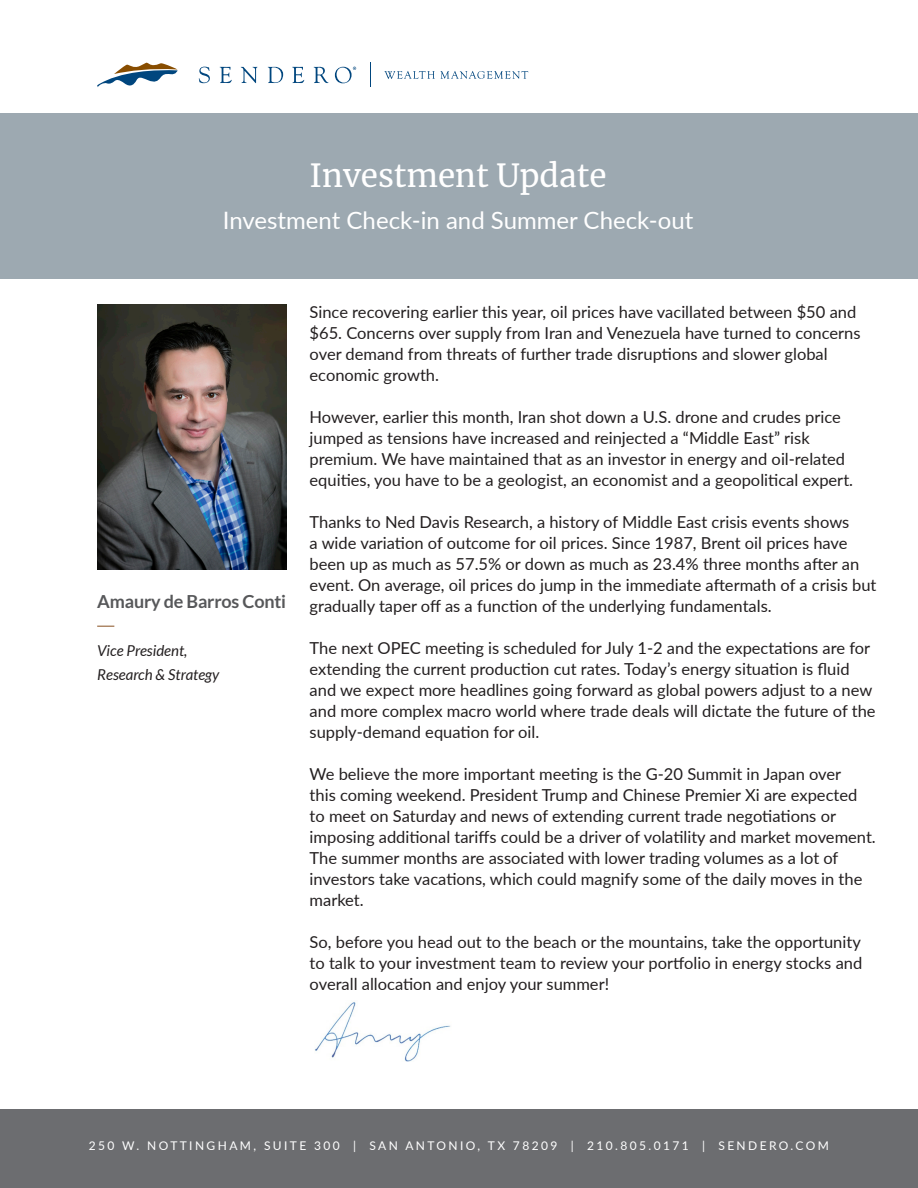
<style>
.page{position:relative;width:918px;height:1188px;background:#fff}
.page>*{position:absolute;margin:0;border:0;box-sizing:border-box;transform-origin:0 0}
.t1{font:31.5px "Merriweather";color:#fff}
.t2{font:24px "Lato";color:#fff}
.t3{font:700 18px "Lato";letter-spacing:-.01em;color:#57585a}
.t4{font:16.5px/21px "Lato";color:#231f20}
.t5{font:italic 15px "Lato";color:#231f20}
.t6{font:12px "Lato";letter-spacing:.2em;color:#fff}
</style>
<div class="page">
<div style="left:0;top:1109px;width:918px;height:79px;background:#6c6d70"></div>
<img style="left:315px;top:1002px;width:136px;height:59px">
<img style="left:97px;top:304px;width:189px;height:265px">
<svg style="left:97px;top:626px;width:17px;height:1px"></svg>
<div style="left:0;top:114px;width:918px;height:165px;background:#9da9b1"></div>
<svg style="left:97px;top:63px;width:81px;height:24px"></svg>
<svg style="left:199px;top:67px;width:11px;height:16px"></svg>
<svg style="left:220px;top:67px;width:12px;height:16px"></svg>
<svg style="left:241px;top:67px;width:16px;height:16px"></svg>
<svg style="left:268px;top:67px;width:15px;height:16px"></svg>
<svg style="left:292px;top:67px;width:12px;height:16px"></svg>
<svg style="left:314px;top:66px;width:15px;height:17px"></svg>
<svg style="left:335px;top:67px;width:21px;height:16px"></svg>
<svg style="left:384px;top:71px;width:144px;height:8px"></svg>
<p class="t1" style="left:309px;top:154px;width:299px">Investment Update</p>
<p class="t2" style="left:223px;top:203px;width:472px">Investment Check-in and Summer Check-out</p>
<p class="t3" style="left:97px;top:591px;width:190px">Amaury de Barros Conti</p>
<p class="t5" style="left:97px;top:642px;width:92px">Vice President,</p>
<p class="t5" style="left:97px;top:666px;width:124px">Research &amp; Strategy</p>
<p class="t4" style="left:310px;top:301px;width:552px">Since recovering earlier this year, oil prices have vacillated between $50 and $65. Concerns over supply from Iran and Venezuela have turned to concerns over demand from threats of further trade disruptions and slower global economic growth.</p>
<p class="t4" style="left:310px;top:406px;width:545px">However, earlier this month, Iran shot down a U.S. drone and crudes price jumped as tensions have increased and reinjected a “Middle East” risk premium. We have maintained that as an investor in energy and oil-related equities, you have to be a geologist, an economist and a geopolitical expert.</p>
<p class="t4" style="left:310px;top:511px;width:568px">Thanks to Ned Davis Research, a history of Middle East crisis events shows<br>a wide variation of outcome for oil prices. Since 1987, Brent oil prices have been up as much as 57.5% or down as much as 23.4% three months after an event. On average, oil prices do jump in the immediate aftermath of a crisis but gradually taper off as a function of the underlying fundamentals.</p>
<p class="t4" style="left:310px;top:637px;width:568px">The next OPEC meeting is scheduled for July 1-2 and the expectations are for extending the current production cut rates. Today’s energy situation is fluid and we expect more headlines going forward as global powers adjust to a new and more complex macro world where trade deals will dictate the future of the supply-demand equation for oil.</p>
<p class="t4" style="left:310px;top:763px;width:568px">We believe the more important meeting is the G-20 Summit in Japan over<br>this coming weekend. President Trump and Chinese Premier Xi are expected to meet on Saturday and news of extending current trade negotiations or imposing additional tariffs could be a driver of volatility and market movement.<br>The summer months are associated with lower trading volumes as a lot of investors take vacations, which could magnify some of the daily moves in the market.</p>
<p class="t4" style="left:310px;top:931px;width:554px;text-align:justify">So, before you head out to the beach or the mountains, take the opportunity to talk to your investment team to review your portfolio in energy stocks and overall allocation and enjoy your summer!</p>
<p class="t6" style="left:89px;top:1137px;width:742px">250 W. NOTTINGHAM, SUITE 300 | SAN ANTONIO, TX 78209 | 210.805.0171 | SENDERO.COM</p>
</div>
